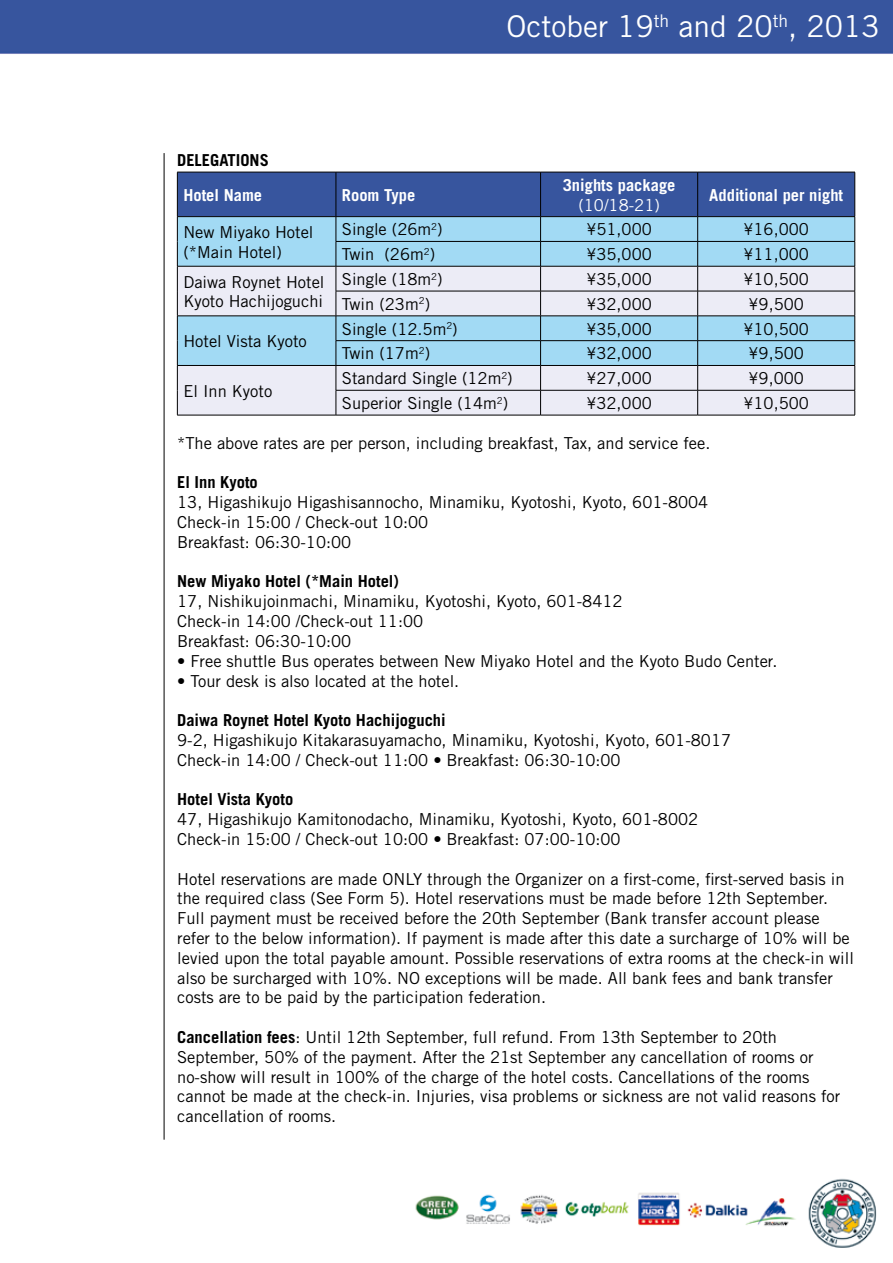
<style>
.page{position:relative;width:893px;height:1263px;background:#fff}
.page>*{position:absolute;margin:0;border:0;box-sizing:border-box;transform-origin:0 0}
.t1{font:30px "Trade Gothic";color:#fff}
.t2{font:16.5px/19.8px "Trade Gothic";color:#000}
.t3{font:700 16.5px "Trade Gothic";color:#000}
.t4{font:700 16.5px "Trade Gothic";color:#fff}
.t5{font:16.5px "Trade Gothic";color:#fff}
.s1{font-weight:700}
</style>
<div class="page">
<img style="left:0;top:0;width:893px;height:1248px">
<hr style="left:177px;top:415px;width:159px;height:1px;background:#000">
<hr style="left:336px;top:415px;width:205px;height:1px;background:#000">
<hr style="left:541px;top:415px;width:157px;height:1px;background:#000">
<svg style="left:177px;top:172px;width:678px;height:243px;background:#a5c0db"></svg>
<hr style="left:698px;top:415px;width:157px;height:1px;background:#000">
<hr style="left:164px;top:153px;width:1px;height:987px;background:#000">
<p class="t3" style="left:177px;top:150px;width:93px">DELEGATIONS</p>
<p class="t4" style="left:183px;top:185px;width:80px">Hotel Name</p>
<p class="t4" style="left:342px;top:185px;width:75px">Room Type</p>
<h1 class="t1" style="left:506px;top:9px;width:375px">October 19<sup>th</sup> and 20<sup>th</sup>, 2013</h1>
<p class="t4" style="left:563px;top:175px;width:114px">3nights package</p>
<p class="t5" style="left:578px;top:195px;width:83px">(10/18-21)</p>
<p class="t4" style="left:709px;top:185px;width:135px">Additional per night</p>
<p class="t2" style="left:183px;top:222px;width:132px">New Miyako Hotel (*Main Hotel)</p>
<p class="t2" style="left:342px;top:219px;width:102px">Single (26m<sup>2</sup>)</p>
<p class="t2" style="left:586px;top:219px;width:67px">¥51,000</p>
<p class="t2" style="left:743px;top:219px;width:67px">¥16,000</p>
<p class="t2" style="left:342px;top:244px;width:95px">Twin (26m<sup>2</sup>)</p>
<p class="t2" style="left:586px;top:244px;width:67px">¥35,000</p>
<p class="t2" style="left:743px;top:244px;width:67px">¥11,000</p>
<p class="t2" style="left:183px;top:272px;width:143px">Daiwa Roynet Hotel<br>Kyoto Hachijoguchi</p>
<p class="t2" style="left:342px;top:269px;width:102px">Single (18m<sup>2</sup>)</p>
<p class="t2" style="left:586px;top:269px;width:67px">¥35,000</p>
<p class="t2" style="left:743px;top:269px;width:67px">¥10,500</p>
<p class="t2" style="left:342px;top:294px;width:90px">Twin (23m<sup>2</sup>)</p>
<p class="t2" style="left:586px;top:294px;width:67px">¥32,000</p>
<p class="t2" style="left:748px;top:294px;width:57px">¥9,500</p>
<p class="t2" style="left:183px;top:331px;width:125px">Hotel Vista Kyoto</p>
<p class="t2" style="left:342px;top:319px;width:117px">Single (12.5m<sup>2</sup>)</p>
<p class="t2" style="left:586px;top:319px;width:67px">¥35,000</p>
<p class="t2" style="left:743px;top:319px;width:67px">¥10,500</p>
<p class="t2" style="left:342px;top:343px;width:90px">Twin (17m<sup>2</sup>)</p>
<p class="t2" style="left:586px;top:343px;width:67px">¥32,000</p>
<p class="t2" style="left:748px;top:343px;width:57px">¥9,500</p>
<p class="t2" style="left:342px;top:368px;width:172px">Standard Single (12m<sup>2</sup>)</p>
<p class="t2" style="left:586px;top:368px;width:67px">¥27,000</p>
<p class="t2" style="left:748px;top:368px;width:57px">¥9,000</p>
<p class="t2" style="left:342px;top:393px;width:168px">Superior Single (14m<sup>2</sup>)</p>
<p class="t2" style="left:586px;top:393px;width:67px">¥32,000</p>
<p class="t2" style="left:743px;top:393px;width:67px">¥10,500</p>
<p class="t2" style="left:177px;top:433px;width:535px">*The above rates are per person, including breakfast, Tax, and service fee.</p>
<p class="t3" style="left:177px;top:472px;width:82px">El Inn Kyoto</p>
<p class="t2" style="left:177px;top:492px;width:533px">13, Higashikujo Higashisannocho, Minamiku, Kyotoshi, Kyoto, 601-8004<br>Check-in 15:00 / Check-out 10:00<br>Breakfast: 06:30-10:00</p>
<p class="t3" style="left:177px;top:571px;width:223px">New Miyako Hotel (*Main Hotel)</p>
<p class="t2" style="left:177px;top:591px;width:447px">17, Nishikujoinmachi, Minamiku, Kyotoshi, Kyoto, 601-8412<br>Check-in 14:00 /Check-out 11:00<br>Breakfast: 06:30-10:00</p>
<p class="t2" style="left:177px;top:651px;width:602px">• Free shuttle Bus operates between New Miyako Hotel and the Kyoto Budo Center.</p>
<p class="t2" style="left:177px;top:670px;width:284px">• Tour desk is also located at the hotel.</p>
<p class="t3" style="left:177px;top:710px;width:270px">Daiwa Roynet Hotel Kyoto Hachijoguchi</p>
<p class="t2" style="left:177px;top:730px;width:556px">9-2, Higashikujo Kitakarasuyamacho, Minamiku, Kyotoshi, Kyoto, 601-8017<br>Check-in 14:00 / Check-out 11:00 • Breakfast: 06:30-10:00</p>
<p class="t3" style="left:177px;top:789px;width:118px">Hotel Vista Kyoto</p>
<p class="t2" style="left:177px;top:809px;width:523px">47, Higashikujo Kamitonodacho, Minamiku, Kyotoshi, Kyoto, 601-8002<br>Check-in 15:00 / Check-out 10:00 • Breakfast: 07:00-10:00</p>
<p class="t2" style="left:177px;top:868px;width:678px">Hotel reservations are made ONLY through the Organizer on a first-come, first-served basis in the required class (See Form 5). Hotel reservations must be made before 12th September.<br>Full payment must be received before the 20th September (Bank transfer account please refer to the below information). If payment is made after this date a surcharge of 10% will be levied upon the total payable amount. Possible reservations of extra rooms at the check-in will also be surcharged with 10%. NO exceptions will be made. All bank fees and bank transfer costs are to be paid by the participation federation.</p>
<p class="t2" style="left:177px;top:1027px;width:665px"><span class="s1">Cancellation fees</span>: Until 12th September, full refund. From 13th September to 20th September, 50% of the payment. After the 21st September any cancellation of rooms or no-show will result in 100% of the charge of the hotel costs. Cancellations of the rooms cannot be made at the check-in. Injuries, visa problems or sickness are not valid reasons for cancellation of rooms.</p>
<p class="t2" style="left:183px;top:381px;width:90px">El Inn Kyoto</p>
</div>
